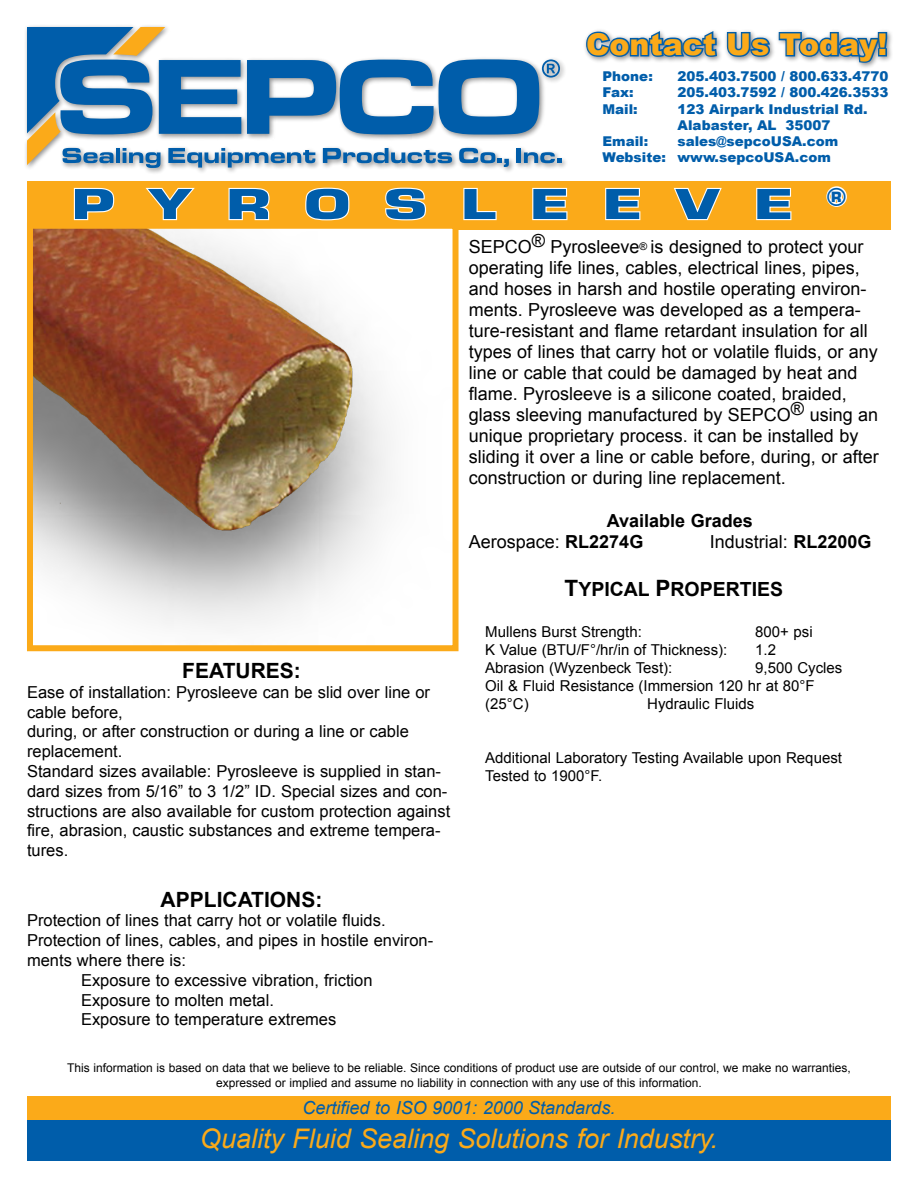
<style>
.page{position:relative;width:918px;height:1188px;background:#fff}
.page>*{position:absolute;margin:0;border:0;box-sizing:border-box;transform-origin:0 0}
.t1{font:900 45px "Eurostar";letter-spacing:.5em;color:#005daa;scale:1.5 1}
.t2{font:900 30px "Arial";color:#fbaa19}
.t3{font:italic 27px "Arial";color:#fbaa19}
.t4{font:700 21px "Arial";color:#000}
.t5{font:700 19.5px "Arial";color:#000}
.t6{font:18px/21px "Arial";color:#000}
.t7{font:italic 18px "Arial";color:#005daa}
.t8{font:700 18px/21.6px "Arial";color:#000}
.t9{font:16.5px/19.8px "Arial";color:#000}
.t10{font:15px/18px "Arial";color:#000}
.t11{font:900 13.5px/16.2px "Arial";color:#005daa}
.t12{font:12px/14.4px "Arial";color:#000;text-align:center}
.s1{font-weight:400}
.s2{font-weight:700}
.s3{font-size:22.5px}
</style>
<div class="page">
<div style="left:27px;top:181px;width:864px;height:49px;background:#fbaa19"></div>
<svg style="left:73px;top:187px;width:42px;height:33px"></svg>
<svg style="left:145px;top:187px;width:50px;height:33px"></svg>
<svg style="left:228px;top:187px;width:42px;height:33px"></svg>
<svg style="left:305px;top:187px;width:45px;height:33px"></svg>
<svg style="left:385px;top:187px;width:41px;height:33px"></svg>
<svg style="left:463px;top:187px;width:34px;height:34px"></svg>
<svg style="left:532px;top:187px;width:36px;height:34px"></svg>
<svg style="left:605px;top:187px;width:36px;height:34px"></svg>
<svg style="left:673px;top:187px;width:49px;height:34px"></svg>
<svg style="left:756px;top:187px;width:36px;height:34px"></svg>
<svg style="left:826px;top:186px;width:21px;height:21px"></svg>
<div style="left:23px;top:24px;width:545px;height:151px;background:#000;opacity:.45"></div>
<svg style="left:27px;top:27px;width:535px;height:141px"></svg>
<div style="left:583px;top:28px;width:310px;height:42px;background:#000;opacity:.45"></div>
<svg style="left:584px;top:29px;width:135px;height:30px"></svg>
<svg style="left:725px;top:30px;width:164px;height:34px"></svg>
<svg style="left:27px;top:220px;width:432px;height:432px"></svg>
<div style="left:27px;top:1119px;width:864px;height:42px;background:#005daa"></div>
<div style="left:27px;top:1096px;width:864px;height:23px;background:#fbaa19"></div>
<h2 class="t2" style="left:586px;top:22px;width:303px">Contact Us Today!</h2>
<p class="t11" style="left:603px;top:68px;width:52px">Phone:</p>
<p class="t11" style="left:678px;top:68px;width:212px">205.403.7500 / 800.633.4770</p>
<p class="t11" style="left:603px;top:84px;width:33px">Fax:</p>
<p class="t11" style="left:678px;top:84px;width:212px">205.403.7592 / 800.426.3533</p>
<p class="t11" style="left:603px;top:100px;width:37px">Mail:</p>
<p class="t11" style="left:678px;top:100px;width:192px">123 Airpark Industrial Rd.<br>Alabaster, AL 35007</p>
<p class="t11" style="left:603px;top:133px;width:47px">Email:</p>
<p class="t11" style="left:603px;top:133px;width:237px;text-indent:75px">sales@sepcoUSA.com<br>Website: www.sepcoUSA.com</p>
<h1 class="t1" style="left:71px;top:176px;width:518px">PYROSLEEVE <sup>®</sup></h1>
<p class="t4" style="left:182px;top:657px;width:120px">FEATURES:</p>
<p class="t9" style="left:27px;top:682px;width:425px">Ease of installation: Pyrosleeve can be slid over line or cable before,<br>during, or after construction or during a line or cable replacement.<br>Standard sizes available: Pyrosleeve is supplied in stan&shy;dard sizes from 5/16” to 3 1/2” ID. Special sizes and con&shy;structions are also available for custom protection against fire, abrasion, caustic substances and extreme tempera&shy;tures.</p>
<p class="t4" style="left:161px;top:885px;width:163px">APPLICATIONS:</p>
<p class="t9" style="left:27px;top:911px;width:360px">Protection of lines that carry hot or volatile fluids.</p>
<p class="t9" style="left:27px;top:931px;width:408px">Protection of lines, cables, and pipes in hostile environ-</p>
<p class="t9" style="left:27px;top:950px;width:161px">ments where there is:</p>
<p class="t9" style="left:81px;top:970px;width:293px">Exposure to excessive vibration, friction</p>
<p class="t9" style="left:81px;top:990px;width:195px">Exposure to molten metal.</p>
<p class="t9" style="left:81px;top:1010px;width:257px">Exposure to temperature extremes</p>
<p class="t6" style="left:469px;top:236px;width:412px">SEPCO® Pyrosleeve<sup>®</sup> is designed to protect your operating life lines, cables, electrical lines, pipes, and hoses in harsh and hostile operating environ&shy;ments. Pyrosleeve was developed as a tempera&shy;ture-resistant and flame retardant insulation for all types of lines that carry hot or volatile fluids, or any line or cable that could be damaged by heat and flame. Pyrosleeve is a silicone coated, braided, glass sleeving manufactured by SEPCO® using an unique proprietary process. it can be installed by sliding it over a line or cable before, during, or after construction or during line replacement.</p>
<p class="t8" style="left:469px;top:510px;width:286px;text-indent:138px">Available Grades<br><span class="s1">Aerospace:</span> RL2274G</p>
<p class="t6" style="left:710px;top:532px;width:163px">Industrial: <span class="s2">RL2200G</span></p>
<p class="t5" style="left:565px;top:576px;width:40px"><span class="s3">T</span>ypical</p>
<p class="t5" style="left:655px;top:576px;width:29px"><span class="s3">P</span>roperties</p>
<p class="t10" style="left:485px;top:623px;width:158px">Mullens Burst Strength:</p>
<p class="t10" style="left:755px;top:623px;width:59px">800+ psi</p>
<p class="t10" style="left:485px;top:641px;width:244px">K Value (BTU/F°/hr/in of Thickness):</p>
<p class="t10" style="left:755px;top:641px;width:22px">1.2</p>
<p class="t10" style="left:485px;top:659px;width:189px">Abrasion (Wyzenbeck Test):</p>
<p class="t10" style="left:485px;top:659px;width:359px;text-indent:270px">9,500 Cycles<br>Oil &amp; Fluid Resistance (Immersion 120 hr at 80°F (25°C)</p>
<p class="t10" style="left:647px;top:695px;width:109px">Hydraulic Fluids</p>
<p class="t10" style="left:485px;top:749px;width:358px">Additional Laboratory Testing Available upon Request<br>Tested to 1900°F.</p>
<p class="t12" style="left:67px;top:1061px;width:785px">This information is based on data that we believe to be reliable. Since conditions of product use are outside of our control, we make no warranties, expressed or implied and assume no liability in connection with any use of this information.</p>
<p class="t7" style="left:303px;top:1096px;width:314px">Certified to ISO 9001: 2000 Standards.</p>
<h3 class="t3" style="left:200px;top:1121px;width:520px">Quality Fluid Sealing Solutions for Industry.</h3>
</div>
